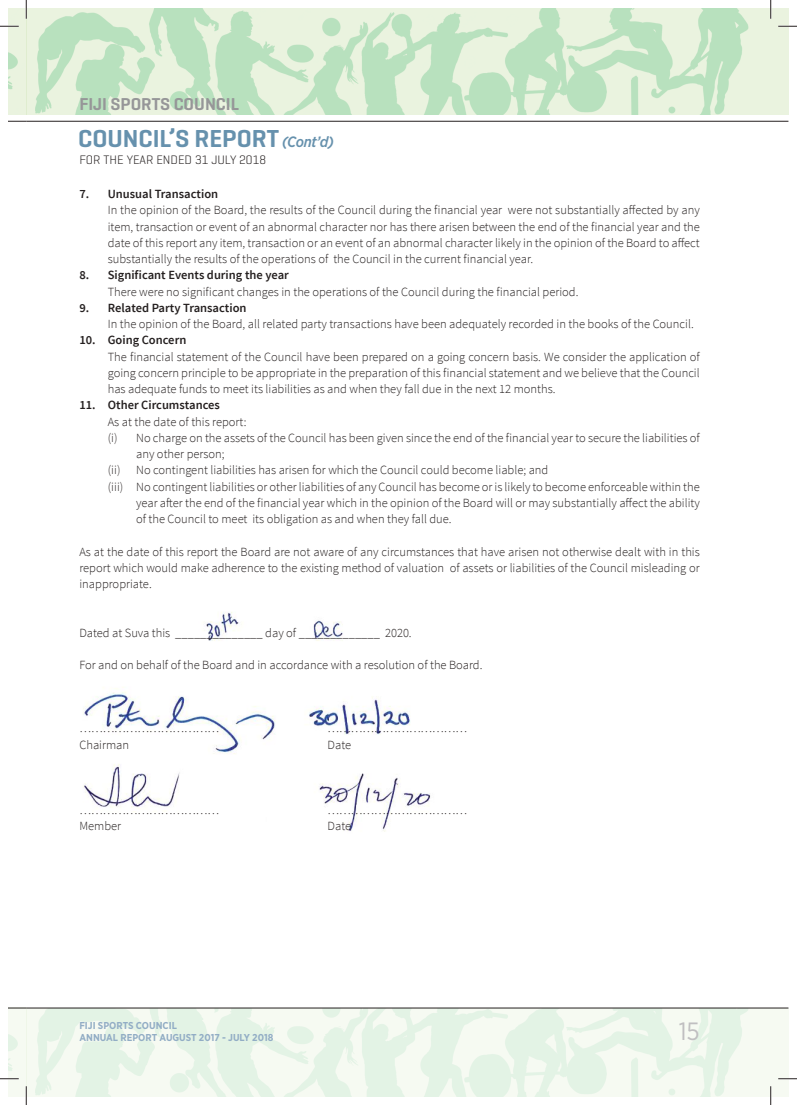
<style>
.page{position:relative;width:797px;height:1105px;background:#fff}
.page>*{position:absolute;margin:0;border:0;box-sizing:border-box;transform-origin:0 0}
.t1{font:600 25px "Geogrotesque";color:#6691ad}
.t2{font:25px "Gotham Narrow";color:#c0bfc1}
.t3{font:600 17.5px "Geogrotesque";color:#969698}
.t4{font:300 12.5px/16.2px "Source Sans Pro";color:#241f1f;text-align:justify}
.t5{font:600 12.5px "Source Sans Pro";color:#241f1f}
.t6{font:300 12.5px "Geogrotesque";color:#241f1f}
.t7{font:700 10px/12px "Gotham Narrow";color:#92adc5}
.s1{font-family:"Gotham Narrow";font-weight:500;font-style:italic;font-size:15px}
</style>
<div class="page">
<img style="left:9px;top:1009px;width:779px;height:87px">
<svg style="left:9px;top:121px;width:17px;height:1px"></svg>
<hr style="left:26px;top:121px;width:762px;height:1px;background:#241f1f">
<img style="left:9px;top:9px;width:779px;height:106px">
<svg style="left:9px;top:1008px;width:17px;height:1px"></svg>
<hr style="left:26px;top:1008px;width:762px;height:1px;background:#241f1f">
<img style="left:206px;top:612px;width:137px;height:29px">
<img style="left:83px;top:688px;width:348px;height:144px">
<svg style="left:0;top:25px;width:19px;height:2px"></svg>
<svg style="left:778px;top:25px;width:19px;height:2px"></svg>
<svg style="left:0;top:1078px;width:19px;height:1px"></svg>
<svg style="left:778px;top:1078px;width:19px;height:1px"></svg>
<svg style="left:25px;top:0;width:2px;height:19px"></svg>
<svg style="left:25px;top:1086px;width:2px;height:19px"></svg>
<svg style="left:770px;top:0;width:1px;height:19px"></svg>
<svg style="left:770px;top:1086px;width:1px;height:19px"></svg>
<h2 class="t3" style="left:79px;top:93px;width:161px">FIJI SPORTS COUNCIL</h2>
<h1 class="t1" style="left:78px;top:123px;width:257px">COUNCIL’S REPORT <span class="s1">(Cont’d)</span></h1>
<p class="t6" style="left:79px;top:152px;width:188px">FOR THE YEAR ENDED 31 JULY 2018</p>
<p class="t5" style="left:79px;top:186px;width:140px">7. Unusual Transaction</p>
<p class="t4" style="left:108px;top:202px;width:593px">In the opinion of the Board, the results of the Council during the financial year were not substantially affected by any item, transaction or event of an abnormal character nor has there arisen between the end of the financial year and the date of this report any item, transaction or an event of an abnormal character likely in the opinion of the Board to affect substantially the results of the operations of the Council in the current financial year.</p>
<p class="t5" style="left:79px;top:267px;width:211px">8. Significant Events during the year</p>
<p class="t4" style="left:108px;top:283px;width:472px">There were no significant changes in the operations of the Council during the financial period.</p>
<p class="t5" style="left:79px;top:300px;width:169px">9. Related Party Transaction</p>
<p class="t4" style="left:108px;top:316px;width:587px">In the opinion of the Board, all related party transactions have been adequately recorded in the books of the Council.</p>
<p class="t5" style="left:79px;top:332px;width:108px">10. Going Concern</p>
<p class="t4" style="left:108px;top:348px;width:593px">The financial statement of the Council have been prepared on a going concern basis. We consider the application of going concern principle to be appropriate in the preparation of this financial statement and we believe that the Council has adequate funds to meet its liabilities as and when they fall due in the next 12 months.</p>
<p class="t5" style="left:79px;top:397px;width:142px">11. Other Circumstances</p>
<p class="t4" style="left:108px;top:413px;width:140px">As at the date of this report:</p>
<p class="t4" style="left:108px;top:430px;width:593px">(i) No charge on the assets of the Council has been given since the end of the financial year to secure the liabilities of</p>
<p class="t4" style="left:136px;top:446px;width:90px">any other person;</p>
<p class="t4" style="left:108px;top:462px;width:442px">(ii) No contingent liabilities has arisen for which the Council could become liable; and</p>
<p class="t4" style="left:108px;top:478px;width:593px">(iii) No contingent liabilities or other liabilities of any Council has become or is likely to become enforceable within the</p>
<p class="t4" style="left:136px;top:495px;width:565px">year after the end of the financial year which in the opinion of the Board will or may substantially affect the ability</p>
<p class="t4" style="left:136px;top:511px;width:317px">of the Council to meet its obligation as and when they fall due.</p>
<p class="t4" style="left:79px;top:543px;width:622px">As at the date of this report the Board are not aware of any circumstances that have arisen not otherwise dealt with in this report which would make adherence to the existing method of valuation of assets or liabilities of the Council misleading or inappropriate.</p>
<p class="t4" style="left:79px;top:625px;width:334px">Dated at Suva this ______________ day of _____________ 2020.</p>
<p class="t4" style="left:79px;top:657px;width:404px">For and on behalf of the Board and in accordance with a resolution of the Board.</p>
<p class="t4" style="left:79px;top:720px;width:141px">………………………………</p>
<p class="t4" style="left:327px;top:720px;width:141px">………………………………</p>
<p class="t4" style="left:79px;top:736px;width:51px">Chairman</p>
<p class="t4" style="left:327px;top:736px;width:25px">Date</p>
<p class="t4" style="left:79px;top:801px;width:141px">………………………………</p>
<p class="t4" style="left:327px;top:801px;width:141px">………………………………</p>
<p class="t4" style="left:79px;top:818px;width:43px">Member</p>
<p class="t4" style="left:327px;top:818px;width:25px">Date</p>
<p class="t7" style="left:79px;top:1020px;width:195px">FIJI SPORTS COUNCIL<br>ANNUAL REPORT AUGUST 2017 - JULY 2018</p>
<h1 class="t2" style="left:678px;top:1016px;width:23px">15</h1>
</div>
